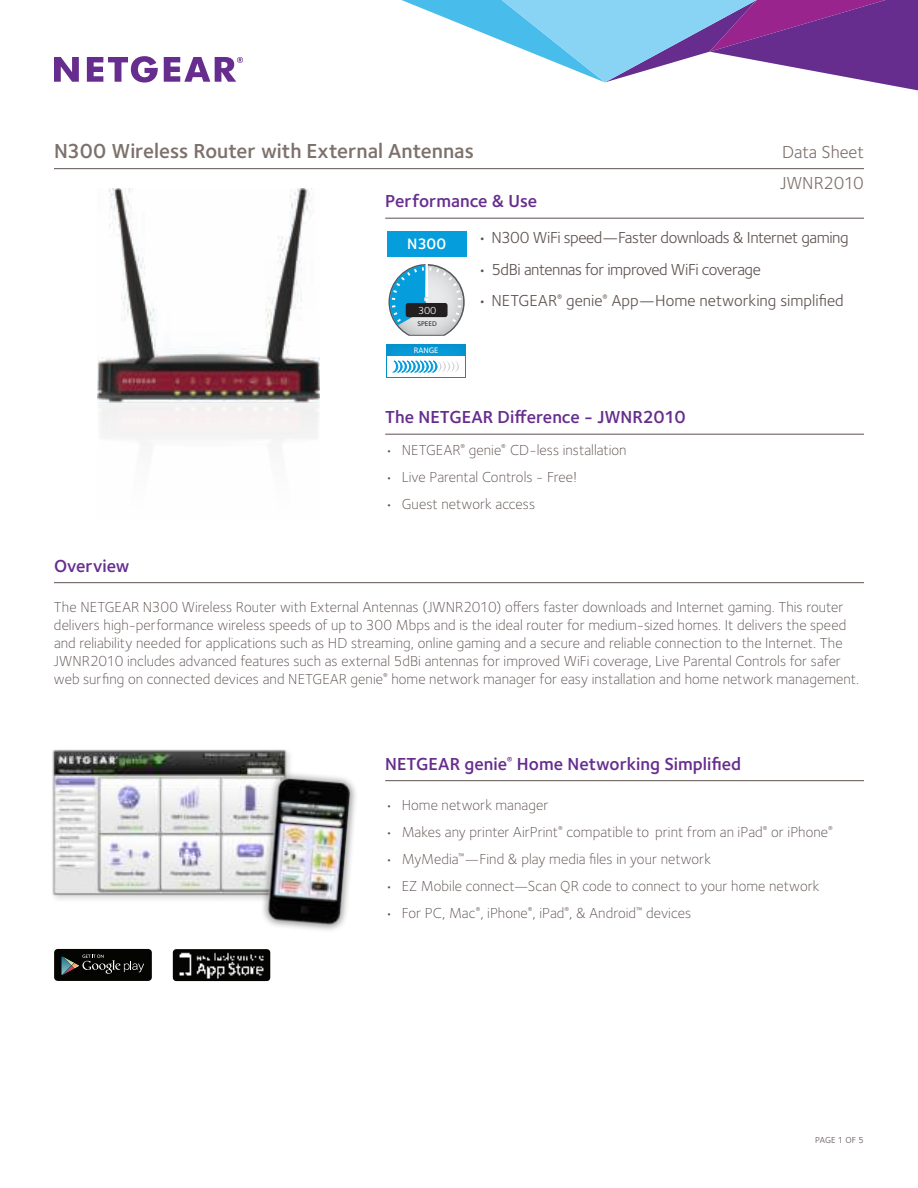
<style>
.page{position:relative;width:918px;height:1188px;background:#fff}
.page>*{position:absolute;margin:0;border:0;box-sizing:border-box;transform-origin:0 0}
.t1{font:600 21px "Foundry Sterling";color:#7d716c}
.t2{font:600 18px "Foundry Sterling";color:#662d8e}
.t3{font:18px/31.5px "Foundry Sterling";letter-spacing:-.01em;color:#7d716c}
.t4{font:16.5px "Foundry Sterling";letter-spacing:-.025em;color:#5d514e}
.t5{font:16.5px "Foundry Sterling";color:#5d514e}
.t6{font:600 15.6px "Foundry Sterling";color:#fff}
.t7{font:300 15px/18px "Foundry Sterling";letter-spacing:.005em;color:#5d514e}
.t8{font:10.5px "Foundry Sterling";color:#fff}
.t9{font:9px "Foundry Sterling";letter-spacing:.02em;color:#5d514e}
.t10{font:500 8.1px "Foundry Sterling";color:#fff}
.t11{font:500 7.05px "Foundry Sterling";color:#231f20}
</style>
<div class="page">
<svg style="left:401px;top:0;width:517px;height:91px"></svg>
<svg style="left:164px;top:57px;width:79px;height:25px"></svg>
<svg style="left:54px;top:57px;width:25px;height:25px"></svg>
<svg style="left:87px;top:56px;width:71px;height:27px"></svg>
<hr style="left:385px;top:218px;width:479px;height:1px;background:#5d514e">
<hr style="left:385px;top:434px;width:479px;height:1px;background:#5d514e">
<hr style="left:54px;top:582px;width:810px;height:1px;background:#5d514e">
<hr style="left:54px;top:168px;width:810px;height:1px;background:#5d514e">
<hr style="left:385px;top:780px;width:479px;height:1px;background:#5d514e">
<img style="left:173px;top:949px;width:97px;height:32px">
<div style="left:54px;top:949px;width:98px;height:32px;background:#040503;border-radius:4px"></div>
<svg style="left:61px;top:955px;width:83px;height:20px"></svg>
<img style="left:97px;top:189px;width:222px;height:253px">
<img style="left:52px;top:749px;width:238px;height:151px">
<div style="left:261px;top:771px;width:97px;height:162px;background:#231f20;opacity:.59"></div>
<img style="left:264px;top:775px;width:92px;height:154px">
<svg style="left:388px;top:264px;width:77px;height:72px"></svg>
<div style="left:387px;top:231px;width:79px;height:26px;background:#069ddc"></div>
<svg style="left:386px;top:344px;width:80px;height:34px"></svg>
<div style="left:388px;top:356px;width:77px;height:20px;background:#fff"></div>
<svg style="left:393px;top:360px;width:66px;height:13px"></svg>
<h1 class="t1" style="left:54px;top:142px;width:422px">N300 Wireless Router with External Antennas</h1>
<p class="t3" style="left:780px;top:136px;width:85px">Data Sheet<br>JWNR2010</p>
<p class="t2" style="left:385px;top:194px;width:154px">Performance &amp; Use</p>
<p class="t6" style="left:407px;top:238px;width:40px">N300</p>
<p class="t8" style="left:418px;top:307px;width:20px">300</p>
<p class="t11" style="left:417px;top:321px;width:21px">SPEED</p>
<p class="t10" style="left:414px;top:348px;width:26px">RANGE</p>
<p class="t4" style="left:478px;top:228px;width:372px">• N300 WiFi speed—Faster downloads &amp; Internet gaming</p>
<p class="t4" style="left:478px;top:259px;width:285px">• 5dBi antennas for improved WiFi coverage</p>
<p class="t5" style="left:478px;top:291px;width:367px">• NETGEAR<sup>®</sup> genie<sup>®</sup> App—Home networking simplified</p>
<p class="t2" style="left:385px;top:410px;width:302px">The NETGEAR Difference - JWNR2010</p>
<p class="t2" style="left:54px;top:558px;width:77px">Overview</p>
<p class="t7" style="left:385px;top:440px;width:243px">• NETGEAR<sup>®</sup> genie<sup>®</sup> CD-less installation</p>
<p class="t7" style="left:385px;top:467px;width:194px">• Live Parental Controls - Free!</p>
<p class="t7" style="left:385px;top:494px;width:151px">• Guest network access</p>
<p class="t7" style="left:54px;top:598px;width:807px">The NETGEAR N300 Wireless Router with External Antennas (JWNR2010) offers faster downloads and Internet gaming. This router delivers high-performance wireless speeds of up to 300 Mbps and is the ideal router for medium-sized homes. It delivers the speed and reliability needed for applications such as HD streaming, online gaming and a secure and reliable connection to the Internet. The JWNR2010 includes advanced features such as external 5dBi antennas for improved WiFi coverage, Live Parental Controls for safer web surfing on connected devices and NETGEAR genie<sup>®</sup> home network manager for easy installation and home network management.</p>
<p class="t2" style="left:385px;top:756px;width:358px">NETGEAR genie<sup>®</sup> Home Networking Simplified</p>
<p class="t7" style="left:385px;top:796px;width:165px">• Home network manager</p>
<p class="t7" style="left:385px;top:823px;width:449px">• Makes any printer AirPrint<sup>®</sup> compatible to print from an iPad<sup>®</sup> or iPhone<sup>®</sup></p>
<p class="t7" style="left:385px;top:850px;width:327px">• MyMedia<sup>™</sup>—Find &amp; play media files in your network</p>
<p class="t7" style="left:385px;top:877px;width:436px">• EZ Mobile connect—Scan QR code to connect to your home network</p>
<p class="t7" style="left:385px;top:904px;width:307px">• For PC, Mac<sup>®</sup>, iPhone<sup>®</sup>, iPad<sup>®</sup>, &amp; Android<sup>™</sup> devices</p>
<p class="t9" style="left:815px;top:1135px;width:50px">PAGE 1 OF 5</p>
</div>
